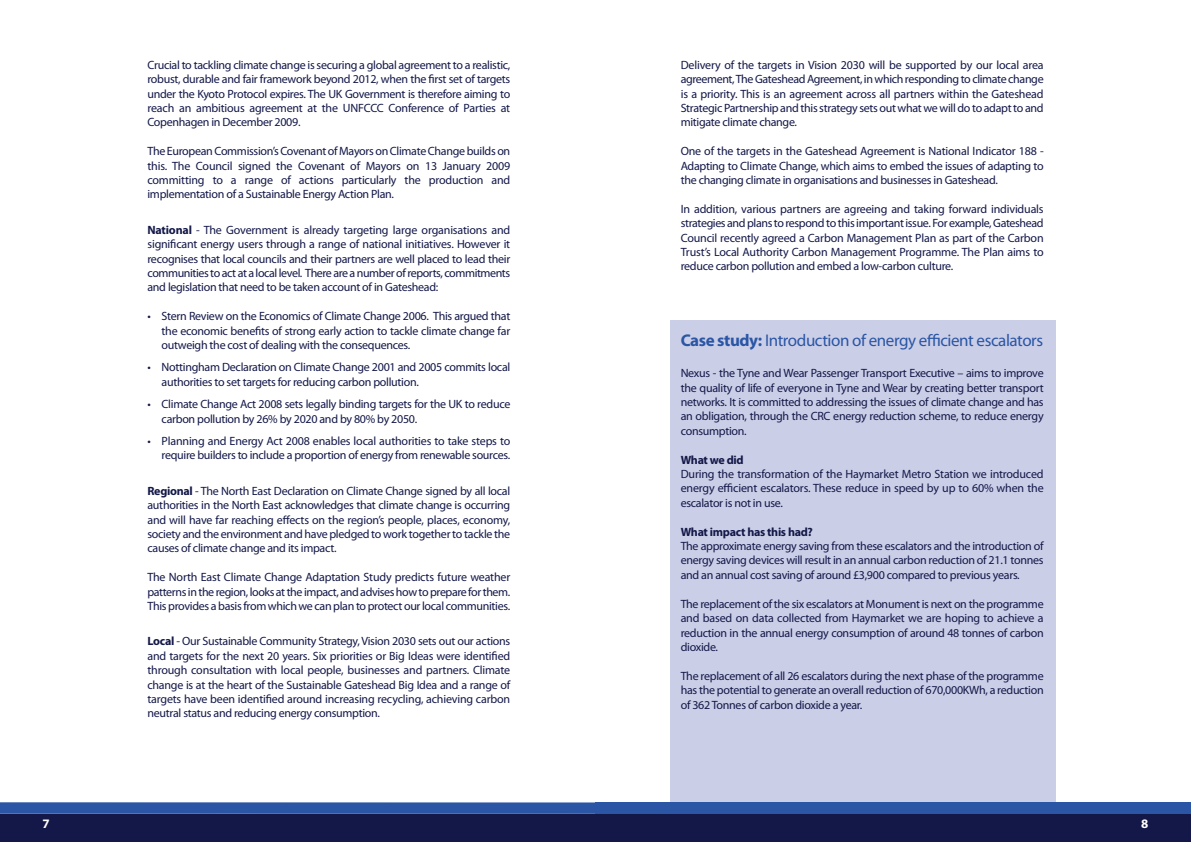
<style>
.page{position:relative;width:1191px;height:842px;background:#fff}
.page>*{position:absolute;margin:0;border:0;box-sizing:border-box;transform-origin:0 0}
.t1{font:17px "Myriad Pro";letter-spacing:-.025em;color:#2a56a5}
.t2{font:700 13px "Myriad Pro";color:#fff}
.t3{font:12px/14.4px "Myriad Pro";letter-spacing:-.025em;color:#131848;text-align:justify}
.t4{font:700 12px "Myriad Pro";letter-spacing:-.025em;color:#131848}
.s1{font-weight:700}
</style>
<div class="page">
<div style="left:0;top:814px;width:595px;height:28px;background:#131848"></div>
<div style="left:0;top:802px;width:595px;height:12px;background:#2a56a5"></div>
<div style="left:670px;top:320px;width:386px;height:494px;background:#cbcee7"></div>
<div style="left:595px;top:814px;width:596px;height:28px;background:#131848"></div>
<div style="left:595px;top:802px;width:596px;height:12px;background:#2a56a5"></div>
<p class="t3" style="left:147px;top:59px;width:364px">Crucial to tackling climate change is securing a global agreement to a realistic, robust, durable and fair framework beyond 2012, when the first set of targets under the Kyoto Protocol expires. The UK Government is therefore aiming to reach an ambitious agreement at the UNFCCC Conference of Parties at Copenhagen in December 2009.</p>
<p class="t3" style="left:147px;top:145px;width:364px">The European Commission’s Covenant of Mayors on Climate Change builds on this. The Council signed the Covenant of Mayors on 13 January 2009 committing to a range of actions particularly the production and implementation of a Sustainable Energy Action Plan.</p>
<p class="t3" style="left:147px;top:224px;width:364px"><span class="s1">National</span> - The Government is already targeting large organisations and significant energy users through a range of national initiatives. However it recognises that local councils and their partners are well placed to lead their communities to act at a local level. There are a number of reports, commitments and legislation that need to be taken account of in Gateshead:</p>
<p class="t3" style="left:162px;top:310px;width:350px;text-indent:-14px">• Stern Review on the Economics of Climate Change 2006. This argued that the economic benefits of strong early action to tackle climate change far outweigh the cost of dealing with the consequences.</p>
<p class="t3" style="left:162px;top:361px;width:350px;text-indent:-14px">• Nottingham Declaration on Climate Change 2001 and 2005 commits local authorities to set targets for reducing carbon pollution.</p>
<p class="t3" style="left:162px;top:398px;width:350px;text-indent:-14px">• Climate Change Act 2008 sets legally binding targets for the UK to reduce carbon pollution by 26% by 2020 and by 80% by 2050.</p>
<p class="t3" style="left:147px;top:435px;width:364px;text-align:right">• Planning and Energy Act 2008 enables local authorities to take steps to require builders to include a proportion of energy from renewable sources.</p>
<p class="t3" style="left:147px;top:485px;width:364px"><span class="s1">Regional</span> - The North East Declaration on Climate Change signed by all local authorities in the North East acknowledges that climate change is occurring and will have far reaching effects on the region’s people, places, economy, society and the environment and have pledged to work together to tackle the causes of climate change and its impact.</p>
<p class="t3" style="left:147px;top:571px;width:364px">The North East Climate Change Adaptation Study predicts future weather patterns in the region, looks at the impact, and advises how to prepare for them.<br>This provides a basis from which we can plan to protect our local communities.</p>
<p class="t3" style="left:147px;top:635px;width:364px"><span class="s1">Local</span> - Our Sustainable Community Strategy, Vision 2030 sets out our actions and targets for the next 20 years. Six priorities or Big Ideas were identified through consultation with local people, businesses and partners. Climate change is at the heart of the Sustainable Gateshead Big Idea and a range of targets have been identified around increasing recycling, achieving carbon neutral status and reducing energy consumption.</p>
<p class="t3" style="left:680px;top:59px;width:364px">Delivery of the targets in Vision 2030 will be supported by our local area agreement,The Gateshead Agreement, in which responding to climate change is a priority. This is an agreement across all partners within the Gateshead Strategic Partnership and this strategy sets out what we will do to adapt to and mitigate climate change.</p>
<p class="t3" style="left:680px;top:145px;width:364px">One of the targets in the Gateshead Agreement is National Indicator 188 - Adapting to Climate Change, which aims to embed the issues of adapting to the changing climate in organisations and businesses in Gateshead.</p>
<p class="t3" style="left:680px;top:203px;width:364px">In addition, various partners are agreeing and taking forward individuals strategies and plans to respond to this important issue. For example, Gateshead Council recently agreed a Carbon Management Plan as part of the Carbon Trust’s Local Authority Carbon Management Programme. The Plan aims to reduce carbon pollution and embed a low-carbon culture.</p>
<h1 class="t1" style="left:680px;top:334px;width:364px"><span class="s1">Case study:</span> Introduction of energy efficient escalators</h1>
<p class="t3" style="left:680px;top:367px;width:364px">Nexus - the Tyne and Wear Passenger Transport Executive – aims to improve the quality of life of everyone in Tyne and Wear by creating better transport networks. It is committed to addressing the issues of climate change and has an obligation, through the CRC energy reduction scheme, to reduce energy consumption.</p>
<p class="t4" style="left:680px;top:455px;width:64px">What we did</p>
<p class="t3" style="left:680px;top:468px;width:364px">During the transformation of the Haymarket Metro Station we introduced energy efficient escalators. These reduce in speed by up to 60% when the escalator is not in use.</p>
<p class="t4" style="left:680px;top:527px;width:134px">What impact has this had?</p>
<p class="t3" style="left:680px;top:540px;width:364px">The approximate energy saving from these escalators and the introduction of energy saving devices will result in an annual carbon reduction of 21.1 tonnes and an annual cost saving of around £3,900 compared to previous years.</p>
<p class="t3" style="left:680px;top:597px;width:364px">The replacement of the six escalators at Monument is next on the programme and based on data collected from Haymarket we are hoping to achieve a reduction in the annual energy consumption of around 48 tonnes of carbon dioxide.</p>
<p class="t3" style="left:680px;top:669px;width:364px">The replacement of all 26 escalators during the next phase of the programme has the potential to generate an overall reduction of 670,000KWh, a reduction of 362Tonnes of carbon dioxide a year.</p>
<p class="t2" style="left:43px;top:818px;width:9px">7</p>
<p class="t2" style="left:1141px;top:818px;width:9px">8</p>
</div>
